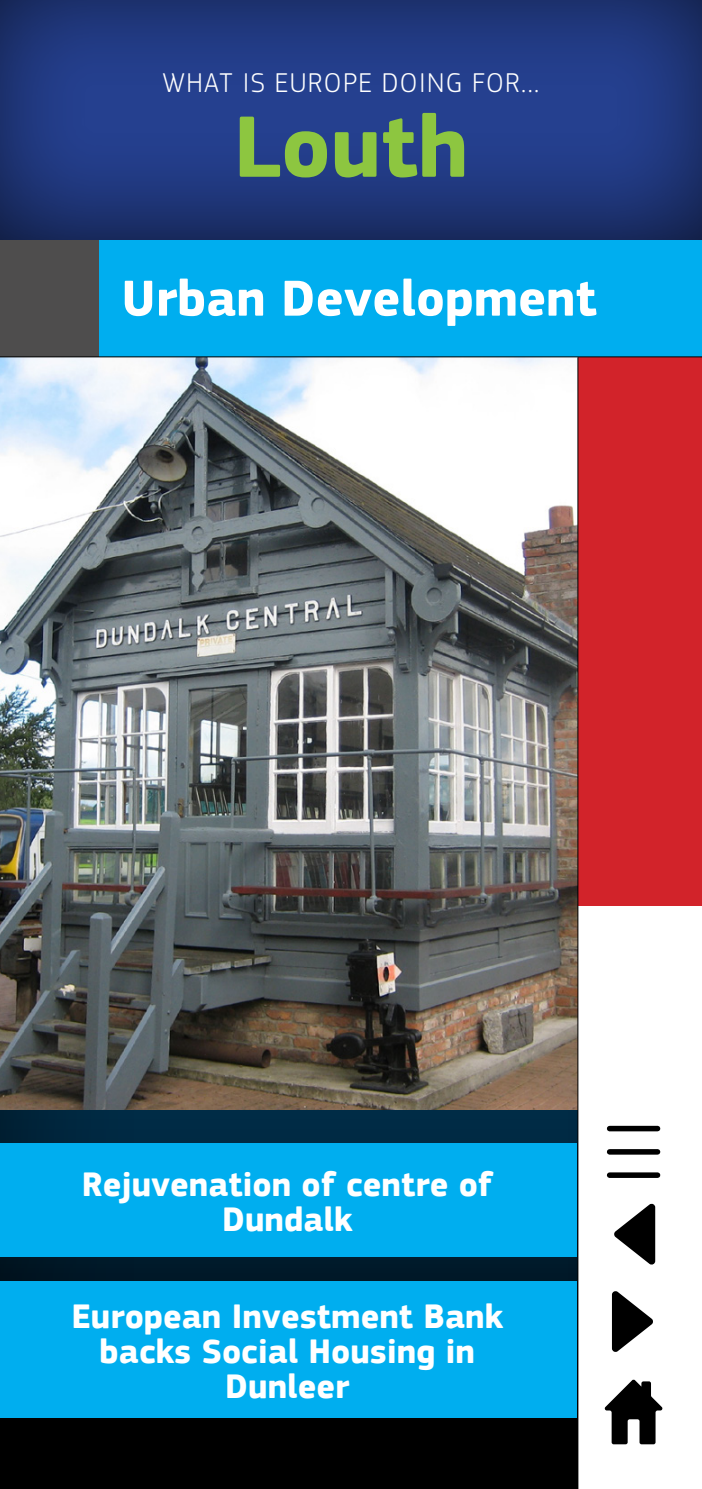
<style>
.page{position:relative;width:702px;height:1489px;background:#fff}
.page>*{position:absolute;margin:0;border:0;box-sizing:border-box;transform-origin:0 0}
.t1{font:700 90.5px "EC Square Sans Pro";color:#8dc640}
.t2{font:700 52.5px "EC Square Sans Pro";color:#fff}
.t3{font:700 35px/35px "EC Square Sans Pro";color:#fff;text-align:center}
.t4{font:300 28.25px "EC Square Sans Pro";letter-spacing:.05em;color:#fff}
</style>
<div class="page">
<div style="left:0;top:307px;width:702px;height:1181px;background:#000;opacity:.75"></div>
<img style="left:0;top:357px;width:577px;height:752px">
<div style="left:0;top:235px;width:100px;height:122px;background:#4e4d4d"></div>
<div style="left:100px;top:235px;width:602px;height:122px;background:#00aeef"></div>
<div style="left:0;top:1143px;width:577px;height:113px;background:#00aeef"></div>
<div style="left:0;top:1281px;width:577px;height:136px;background:#00aeef"></div>
<div style="left:578px;top:905px;width:124px;height:583px;background:#fff"></div>
<div style="left:578px;top:357px;width:124px;height:548px;background:#d2232a"></div>
<hr style="left:0;top:356px;width:702px;height:1px;background:#000">
<hr style="left:577px;top:357px;width:1px;height:1131px;background:#000">
<div style="left:0;top:0;width:702px;height:240px;background:#000;opacity:.75"></div>
<svg style="left:604px;top:1379px;width:59px;height:65px"></svg>
<svg style="left:612px;top:1291px;width:41px;height:61px"></svg>
<svg style="left:614px;top:1203px;width:41px;height:62px"></svg>
<div style="left:609px;top:1125px;width:48px;height:6px;background:#000"></div>
<svg style="left:609px;top:1149px;width:48px;height:5px"></svg>
<div style="left:609px;top:1172px;width:48px;height:5px;background:#000"></div>
<p class="t4" style="left:162px;top:66px;width:378px">WHAT IS EUROPE DOING FOR...</p>
<h1 class="t1" style="left:233px;top:93px;width:236px">Louth</h1>
<h2 class="t2" style="left:121px;top:267px;width:477px">Urban Development</h2>
<p class="t3" style="left:82px;top:1167px;width:412px">Rejuvenation of centre of<br>Dundalk</p>
<p class="t3" style="left:71px;top:1299px;width:433px">European Investment Bank backs Social Housing in<br>Dunleer</p>
</div>
